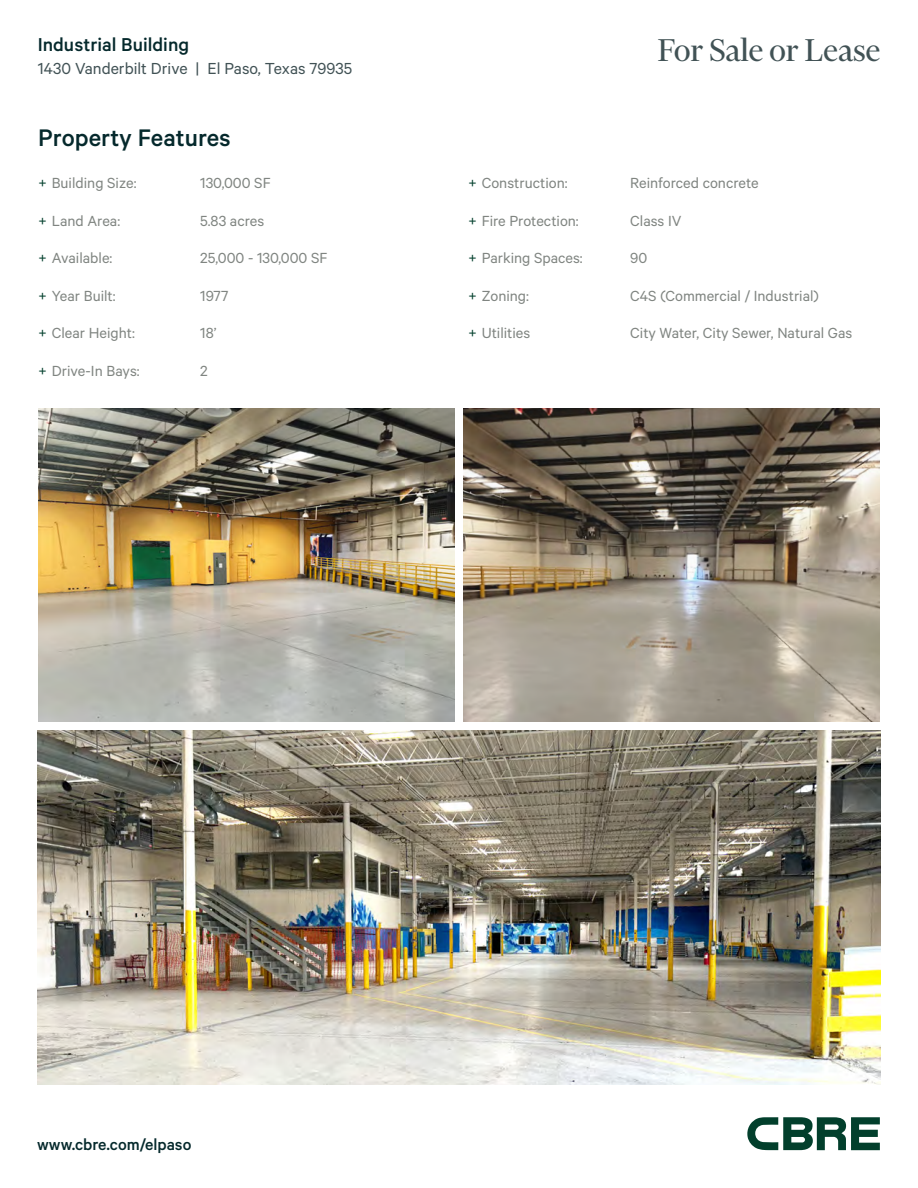
<style>
.page{position:relative;width:918px;height:1188px;background:#fff}
.page>*{position:absolute;margin:0;border:0;box-sizing:border-box;transform-origin:0 0}
.t1{font:36px "Financier Display";color:#415255}
.Subheading_Small{font:500 27px "Calibre";color:#05292c}
.t2{font:500 21px "Calibre";color:#05292c}
.t3{font:18px "Calibre";color:#415255}
.t4{font:500 18px "Calibre";color:#05292c}
.t5{font:16.5px "Calibre";color:#808581}
.s1{color:#023f2c}
</style>
<div class="page">
<svg style="left:747px;top:1117px;width:133px;height:33px"></svg>
<img style="left:38px;top:408px;width:416px;height:313px">
<img style="left:37px;top:730px;width:844px;height:354px">
<img style="left:464px;top:408px;width:416px;height:313px">
<p class="t2" style="left:38px;top:33px;width:153px">Industrial Building</p>
<p class="t3" style="left:38px;top:58px;width:316px">1430 Vanderbilt Drive | El Paso, Texas 79935</p>
<p class="Subheading_Small" style="left:38px;top:122px;width:194px">Property Features</p>
<p class="t5" style="left:38px;top:174px;width:100px"><span class="s1">+</span> Building Size:</p>
<p class="t5" style="left:200px;top:174px;width:72px">130,000 SF</p>
<p class="t5" style="left:38px;top:211px;width:83px"><span class="s1">+</span> Land Area:</p>
<p class="t5" style="left:200px;top:211px;width:65px">5.83 acres</p>
<p class="t5" style="left:38px;top:249px;width:76px"><span class="s1">+</span> Available:</p>
<p class="t5" style="left:200px;top:249px;width:129px">25,000 - 130,000 SF</p>
<p class="t5" style="left:38px;top:286px;width:79px"><span class="s1">+</span> Year Built:</p>
<p class="t5" style="left:200px;top:286px;width:30px">1977</p>
<p class="t5" style="left:38px;top:324px;width:98px"><span class="s1">+</span> Clear Height:</p>
<p class="t5" style="left:200px;top:324px;width:18px">18’</p>
<p class="t5" style="left:38px;top:361px;width:103px"><span class="s1">+</span> Drive-In Bays:</p>
<p class="t5" style="left:200px;top:361px;width:9px">2</p>
<p class="t1" style="left:658px;top:32px;width:224px">For Sale or Lease</p>
<p class="t5" style="left:468px;top:174px;width:101px"><span class="s1">+</span> Construction:</p>
<p class="t5" style="left:630px;top:174px;width:130px">Reinforced concrete</p>
<p class="t5" style="left:468px;top:211px;width:112px"><span class="s1">+</span> Fire Protection:</p>
<p class="t5" style="left:630px;top:211px;width:53px">Class IV</p>
<p class="t5" style="left:468px;top:249px;width:116px"><span class="s1">+</span> Parking Spaces:</p>
<p class="t5" style="left:630px;top:249px;width:19px">90</p>
<p class="t5" style="left:468px;top:286px;width:62px"><span class="s1">+</span> Zoning:</p>
<p class="t5" style="left:630px;top:286px;width:190px">C4S (Commercial / Industrial)</p>
<p class="t5" style="left:468px;top:324px;width:64px"><span class="s1">+</span> Utilities</p>
<p class="t5" style="left:630px;top:324px;width:224px">City Water, City Sewer, Natural Gas</p>
<p class="t4" style="left:37px;top:1134px;width:156px">www.cbre.com/elpaso</p>
</div>
